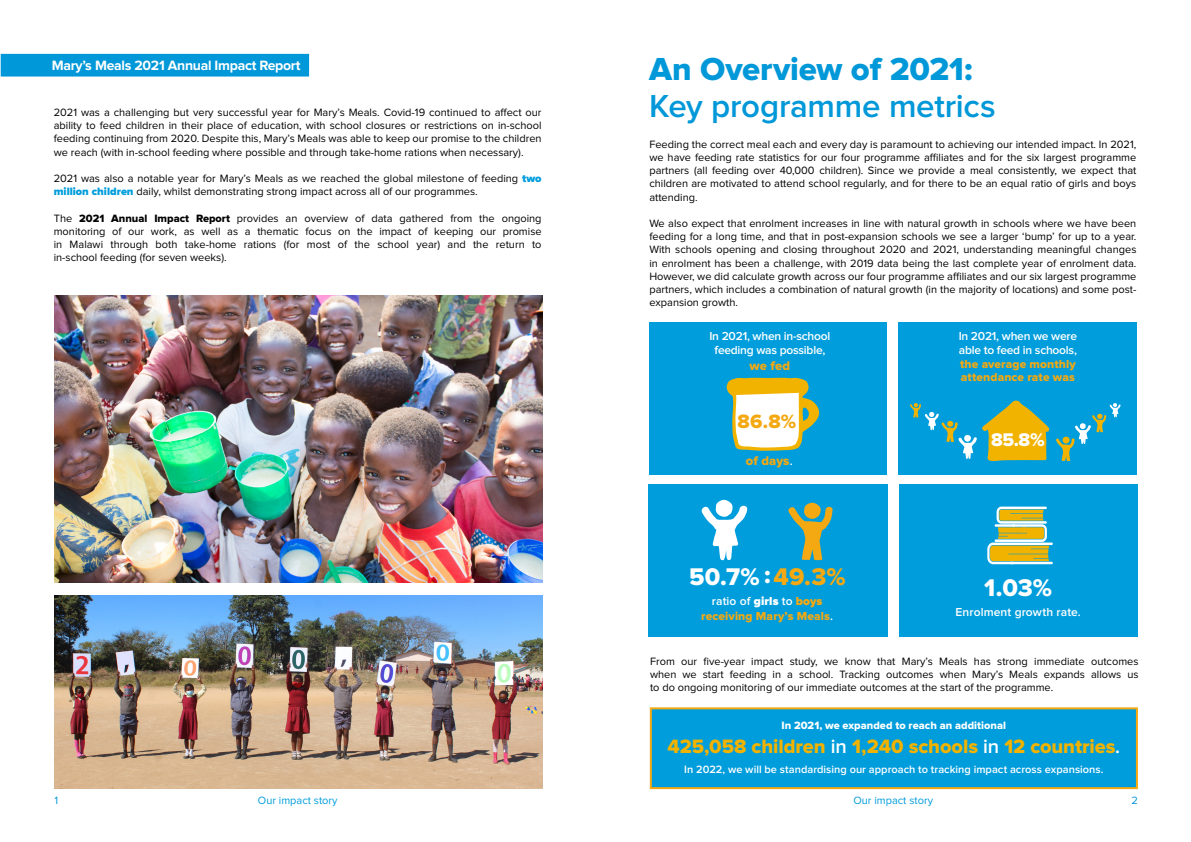
<style>
.page{position:relative;width:1191px;height:842px;background:#fff}
.page>*{position:absolute;margin:0;border:0;box-sizing:border-box;transform-origin:0 0}
.t1{font:600 33px "Proxima Nova";letter-spacing:-.01em;color:#0098d8}
.t2{font:33px "Proxima Nova Extrabld";letter-spacing:-.005em;color:#0098d8}
.t3{font:25px "Proxima Nova Extrabld";color:#fff}
.t4{font:20px "Proxima Nova Extrabld";letter-spacing:-.005em;color:#f1b300}
.t5{font:20px "Proxima Nova Extrabld";color:#f4a912}
.t6{font:19px "Proxima Nova Extrabld";color:#fff}
.t7{font:700 14px "Proxima Nova";letter-spacing:-.02em;color:#fff}
.t8{font:13px "Proxima Nova Extrabld";letter-spacing:.01em;color:#f4a912}
.t9{font:600 12px/14.4px "Proxima Nova";letter-spacing:-.02em;color:#fff;text-align:center}
.t10{font:12px/12.4px "Proxima Nova Extrabld";letter-spacing:.01em;color:#f4a912}
.t11{font:600 12px "Proxima Nova";letter-spacing:.01em;color:#fff}
.t12{font:600 12px "Proxima Nova";letter-spacing:.005em;color:#fff}
.t13{font:11px/13.2px "Proxima Nova";color:#000;text-align:justify}
.t14{font:600 11px "Proxima Nova";color:#fff}
.t15{font:11px "Proxima Nova Extrabld";color:#fff}
.t16{font:11px "Proxima Nova";color:#009ddc}
.t17{font:11px "Proxima Nova";color:#0098d8}
.s1{font-weight:900;color:#009ddc}
.s2{font-family:"Proxima Nova Extrabld"}
.s3{font-family:"Proxima Nova";font-weight:600;font-size:12px;color:#fff}
.s4{color:#f4a912}
.s5{font-weight:900}
.s6{font-weight:900;color:#f4a912}
.s7{font-family:"Proxima Nova";font-weight:600;color:#fff}
</style>
<div class="page">
<div style="left:1px;top:54px;width:307px;height:22px;background:#0098d8"></div>
<div style="left:1px;top:54px;width:308px;height:23px;border:1px solid #0098d8"></div>
<img style="left:54px;top:595px;width:488px;height:193px">
<img style="left:55px;top:296px;width:487px;height:286px">
<div style="left:650px;top:707px;width:488px;height:82px;background:#009ddc;border:2px solid #f4a912"></div>
<div style="left:649px;top:322px;width:238px;height:153px;background:#009ddc"></div>
<div style="left:898px;top:322px;width:239px;height:153px;background:#009ddc"></div>
<div style="left:899px;top:484px;width:238px;height:153px;background:#009ddc"></div>
<div style="left:648px;top:484px;width:239px;height:153px;background:#009ddc"></div>
<svg style="left:726px;top:378px;width:93px;height:73px"></svg>
<svg style="left:701px;top:500px;width:47px;height:60px"></svg>
<svg style="left:910px;top:400px;width:139px;height:61px"></svg>
<svg style="left:788px;top:503px;width:45px;height:57px"></svg>
<svg style="left:1056px;top:403px;width:64px;height:58px"></svg>
<svg style="left:987px;top:507px;width:65px;height:57px"></svg>
<p class="t7" style="left:52px;top:59px;width:250px">Mary’s Meals 2021 Annual Impact Report</p>
<h1 class="t2" style="left:649px;top:54px;width:325px">An Overview of 2021:</h1>
<h1 class="t1" style="left:649px;top:91px;width:348px">Key programme metrics</h1>
<p class="t13" style="left:54px;top:106px;width:489px">2021 was a challenging but very successful year for Mary’s Meals. Covid-19 continued to affect our ability to feed children in their place of education, with school closures or restrictions on in-school feeding continuing from 2020. Despite this, Mary’s Meals was able to keep our promise to the children we reach (with in-school feeding where possible and through take-home rations when necessary).</p>
<p class="t13" style="left:54px;top:172px;width:489px">2021 was also a notable year for Mary’s Meals as we reached the global milestone of feeding <span class="s1">two million children</span> daily, whilst demonstrating strong impact across all of our programmes.</p>
<p class="t13" style="left:54px;top:212px;width:489px">The <span class="s2">2021 Annual Impact Report</span> provides an overview of data gathered from the ongoing monitoring of our work, as well as a thematic focus on the impact of keeping our promise in Malawi through both take-home rations (for most of the school year) and the return to in-school feeding (for seven weeks).</p>
<p class="t13" style="left:649px;top:138px;width:488px">Feeding the correct meal each and every day is paramount to achieving our intended impact. In 2021, we have feeding rate statistics for our four programme affiliates and for the six largest programme partners (all feeding over 40,000 children). Since we provide a meal consistently, we expect that children are motivated to attend school regularly, and for there to be an equal ratio of girls and boys attending.</p>
<p class="t13" style="left:649px;top:217px;width:488px">We also expect that enrolment increases in line with natural growth in schools where we have been feeding for a long time, and that in post-expansion schools we see a larger ‘bump’ for up to a year.<br>With schools opening and closing throughout 2020 and 2021, understanding meaningful changes in enrolment has been a challenge, with 2019 data being the last complete year of enrolment data.<br>However, we did calculate growth across our four programme affiliates and our six largest programme partners, which includes a combination of natural growth (in the majority of locations) and some post&shy;expansion growth.</p>
<p class="t9" style="left:709px;top:329px;width:122px">In 2021, when in-school feeding was possible,</p>
<p class="t8" style="left:749px;top:359px;width:42px">we fed</p>
<h3 class="t5" style="left:737px;top:412px;width:60px">86.8%</h3>
<p class="t8" style="left:745px;top:455px;width:48px">of days<span class="s3">.</span></p>
<h2 class="t3" style="left:689px;top:565px;width:158px">50.7% :<span class="s4">49.3%</span></h2>
<p class="t12" style="left:712px;top:596px;width:112px">ratio of <span class="s5">girls</span> to <span class="s6">boys</span></p>
<p class="t10" style="left:701px;top:610px;width:133px">receiving Mary’s Meals<span class="s7">.</span></p>
<p class="t9" style="left:958px;top:329px;width:120px;text-align:left">In 2021, when we were able to feed in schools,</p>
<p class="t10" style="left:960px;top:359px;width:117px">the average monthly attendance rate was</p>
<h3 class="t6" style="left:991px;top:431px;width:55px">85.8%</h3>
<h2 class="t3" style="left:984px;top:576px;width:69px">1.03%</h2>
<p class="t11" style="left:955px;top:607px;width:127px">Enrolment growth rate.</p>
<p class="t13" style="left:650px;top:655px;width:490px">From our five-year impact study, we know that Mary’s Meals has strong immediate outcomes when we start feeding in a school. Tracking outcomes when Mary’s Meals expands allows us to do ongoing monitoring of our immediate outcomes at the start of the programme.</p>
<p class="t17" style="left:55px;top:795px;width:5px">1</p>
<p class="t15" style="left:781px;top:721px;width:226px">In 2021, we expanded to reach an additional</p>
<h3 class="t4" style="left:667px;top:737px;width:454px">425,058 children <span class="s7">in</span> 1,240 schools <span class="s7">in</span> 12 countries<span class="s7">.</span></h3>
<p class="t14" style="left:684px;top:764px;width:421px">In 2022, we will be standardising our approach to tracking impact across expansions.</p>
<p class="t16" style="left:258px;top:795px;width:81px">Our impact story</p>
<p class="t16" style="left:853px;top:795px;width:81px">Our impact story</p>
<p class="t17" style="left:1131px;top:795px;width:8px">2</p>
</div>
